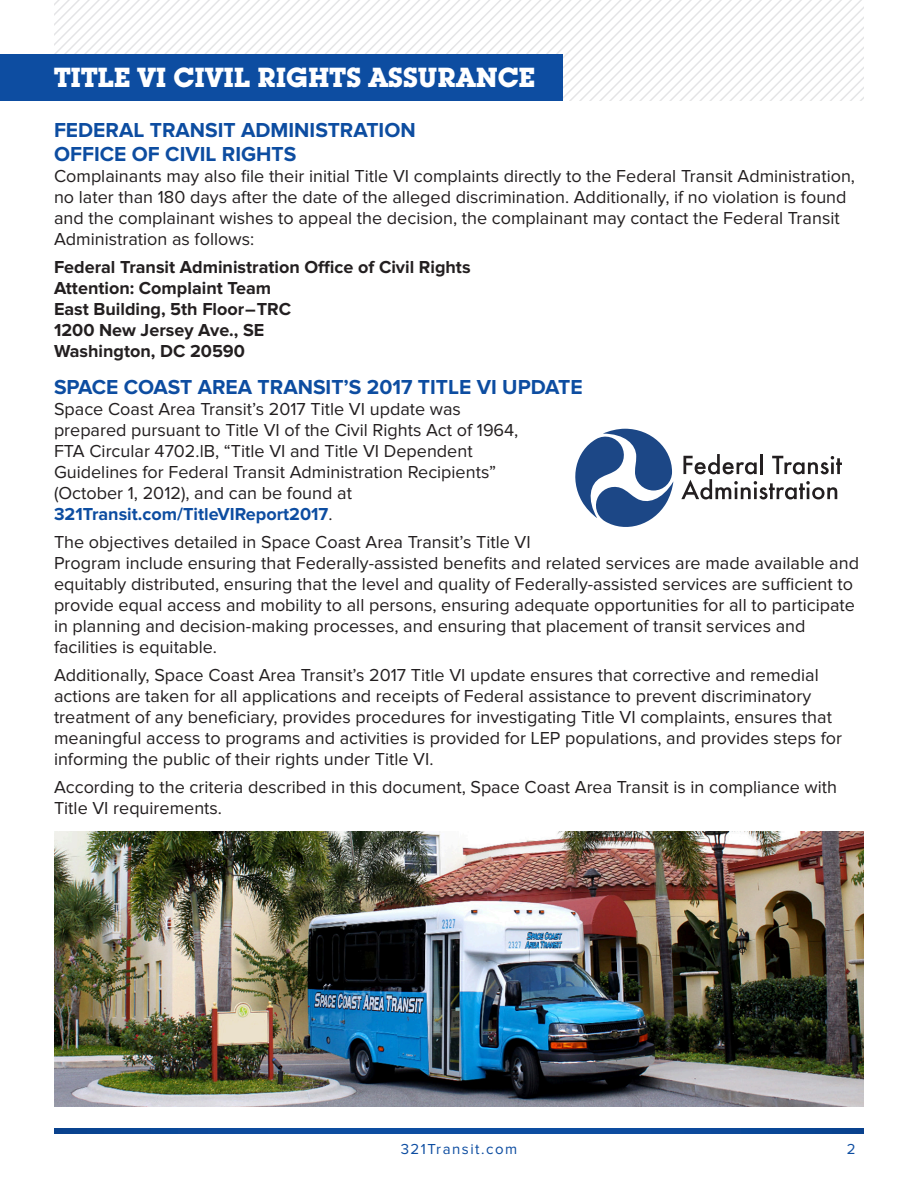
<style>
.page{position:relative;width:918px;height:1188px;background:#fff}
.page>*{position:absolute;margin:0;border:0;box-sizing:border-box;transform-origin:0 0}
.t1{font:700 27px "Lubalin Graph Std";color:#fff}
.t2{font:700 21px/24px "Proxima Nova";color:#0d4da1}
.t3{font:18px/21px "Proxima Nova";color:#231f20}
.t4{font:700 18px "Proxima Nova";color:#231f20}
.t5{font:15px "Proxima Nova";letter-spacing:.1em;color:#0d4da1}
.s1{font-weight:700;color:#0d4da1}
</style>
<div class="page">
<svg style="left:54px;top:1129px;width:810px;height:5px;background:#0b499b"></svg>
<svg style="left:632px;top:0;width:232px;height:100px"></svg>
<svg style="left:54px;top:0;width:578px;height:100px"></svg>
<div style="left:0;top:54px;width:562px;height:46px;background:#0d4da1"></div>
<svg style="left:681px;top:454px;width:161px;height:45px"></svg>
<svg style="left:575px;top:429px;width:98px;height:98px"></svg>
<img style="left:54px;top:832px;width:809px;height:275px">
<h1 class="t1" style="left:54px;top:60px;width:483px">TITLE VI CIVIL RIGHTS ASSURANCE</h1>
<h2 class="t2" style="left:54px;top:119px;width:363px">FEDERAL TRANSIT ADMINISTRATION<br>OFFICE OF CIVIL RIGHTS</h2>
<p class="t3" style="left:54px;top:166px;width:803px">Complainants may also file their initial Title VI complaints directly to the Federal Transit Administration, no later than 180 days after the date of the alleged discrimination. Additionally, if no violation is found and the complainant wishes to appeal the decision, the complainant may contact the Federal Transit Administration as follows:</p>
<p class="t4" style="left:54px;top:256px;width:418px">Federal Transit Administration Office of Civil Rights</p>
<p class="t4" style="left:54px;top:277px;width:219px">Attention: Complaint Team</p>
<p class="t4" style="left:54px;top:298px;width:239px">East Building, 5th Floor – TRC</p>
<p class="t4" style="left:54px;top:320px;width:212px">1200 New Jersey Ave., SE</p>
<p class="t4" style="left:54px;top:341px;width:193px">Washington, DC 20590</p>
<h2 class="t2" style="left:54px;top:376px;width:530px">SPACE COAST AREA TRANSIT’S 2017 TITLE VI UPDATE</h2>
<p class="t3" style="left:54px;top:400px;width:466px">Space Coast Area Transit’s 2017 Title VI update was prepared pursuant to Title VI of the Civil Rights Act of 1964, FTA Circular 4702.lB, “Title VI and Title VI Dependent Guidelines for Federal Transit Administration Recipients” (October 1, 2012), and can be found at <span class="s1">321Transit.com/TitleVIReport2017</span>.</p>
<p class="t3" style="left:54px;top:532px;width:807px">The objectives detailed in Space Coast Area Transit’s Title VI<br>Program include ensuring that Federally-assisted benefits and related services are made available and equitably distributed, ensuring that the level and quality of Federally-assisted services are sufficient to provide equal access and mobility to all persons, ensuring adequate opportunities for all to participate in planning and decision-making processes, and ensuring that placement of transit services and facilities is equitable.</p>
<p class="t3" style="left:54px;top:665px;width:790px">Additionally, Space Coast Area Transit’s 2017 Title VI update ensures that corrective and remedial actions are taken for all applications and receipts of Federal assistance to prevent discriminatory treatment of any beneficiary, provides procedures for investigating Title VI complaints, ensures that meaningful access to programs and activities is provided for LEP populations, and provides steps for informing the public of their rights under Title VI.</p>
<p class="t3" style="left:54px;top:777px;width:784px">According to the criteria described in this document, Space Coast Area Transit is in compliance with<br>Title VI requirements.</p>
<p class="t5" style="left:401px;top:1142px;width:118px">321Transit.com</p>
<p class="t5" style="left:847px;top:1142px;width:10px">2</p>
</div>
